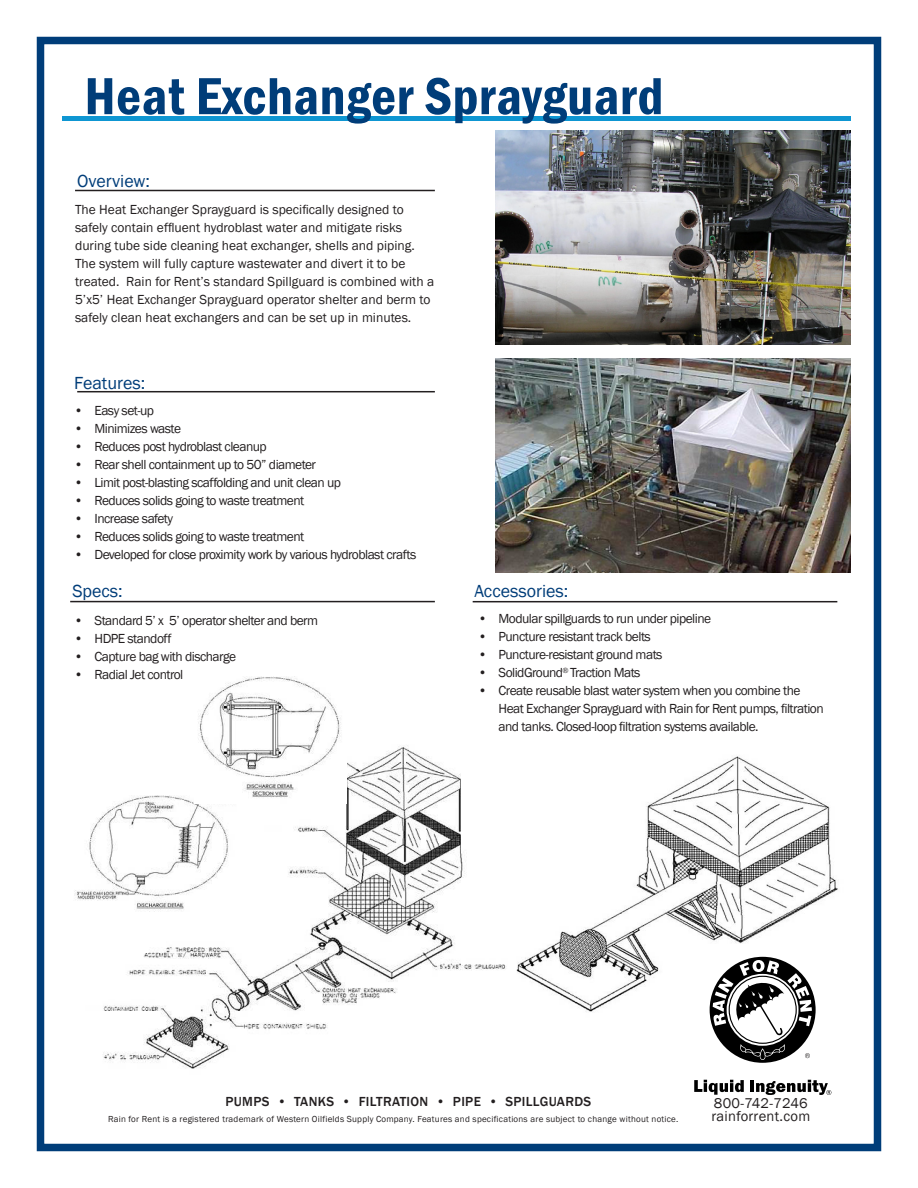
<style>
.page{position:relative;width:918px;height:1188px;background:#fff}
.page>*{position:absolute;margin:0;border:0;box-sizing:border-box;transform-origin:0 0}
.t1{font:600 condensed 54px "Franklin Gothic";letter-spacing:.01em;color:#003d79}
.t2{font:18px "Franklin Gothic";color:#003d79}
.t3{font:14.55px/13.5px "Franklin Gothic";letter-spacing:.02em;color:#231f20}
.t4{font:13.5px/18px "Franklin Gothic";letter-spacing:-.04em;color:#231f20}
.t5{font:13.5px/18px "Franklin Gothic";color:#231f20}
.t6{font:500 13.5px "Franklin Gothic";letter-spacing:.025em;color:#231f20}
.t7{font:9px "Franklin Gothic";letter-spacing:.025em;color:#231f20}
</style>
<div class="page">
<div style="left:37px;top:37px;width:844px;height:1114px;border:8px solid #003d79"></div>
<img style="left:516px;top:756px;width:322px;height:256px">
<img style="left:103px;top:745px;width:403px;height:324px">
<hr style="left:62px;top:117px;width:788px;height:4px;background:#0e96d2">
<img style="left:495px;top:130px;width:355px;height:215px">
<img style="left:495px;top:358px;width:355px;height:215px">
<hr style="left:75px;top:190px;width:360px;height:1px;background:#231f20">
<hr style="left:77px;top:391px;width:358px;height:1px;background:#231f20">
<hr style="left:70px;top:601px;width:365px;height:1px;background:#231f20">
<hr style="left:473px;top:601px;width:364px;height:1px;background:#231f20">
<img style="left:74px;top:787px;width:163px;height:135px">
<svg style="left:694px;top:1080px;width:50px;height:15px"></svg>
<hr style="left:750px;top:1080px;width:4px;height:12px;background:#000">
<svg style="left:710px;top:957px;width:106px;height:106px"></svg>
<svg style="left:756px;top:1080px;width:75px;height:15px"></svg>
<img style="left:195px;top:676px;width:152px;height:128px">
<h1 class="t1" style="left:84px;top:74px;width:580px">Heat Exchanger Sprayguard</h1>
<h2 class="t2" style="left:77px;top:173px;width:74px">Overview:</h2>
<p class="t5" style="left:75px;top:201px;width:361px">The Heat Exchanger Sprayguard is specifically designed to safely contain effluent hydroblast water and mitigate risks during tube side cleaning heat exchanger, shells and piping.<br>The system will fully capture wastewater and divert it to be treated. Rain for Rent’s standard Spillguard is combined with a 5’x5’ Heat Exchanger Sprayguard operator shelter and berm to safely clean heat exchangers and can be set up in minutes.</p>
<h2 class="t2" style="left:74px;top:375px;width:73px">Features:</h2>
<p class="t4" style="left:74px;top:402px;width:81px">• Easy set-up</p>
<p class="t4" style="left:74px;top:420px;width:108px">• Minimizes waste</p>
<p class="t4" style="left:74px;top:438px;width:194px">• Reduces post hydroblast cleanup</p>
<p class="t4" style="left:74px;top:456px;width:243px">• Rear shell containment up to 50” diameter</p>
<p class="t4" style="left:74px;top:474px;width:268px">• Limit post-blasting scaffolding and unit clean up</p>
<p class="t4" style="left:74px;top:492px;width:232px">• Reduces solids going to waste treatment</p>
<p class="t4" style="left:74px;top:510px;width:100px">• Increase safety</p>
<p class="t4" style="left:74px;top:528px;width:232px">• Reduces solids going to waste treatment</p>
<p class="t4" style="left:74px;top:546px;width:344px">• Developed for close proximity work by various hydroblast crafts</p>
<h2 class="t2" style="left:72px;top:584px;width:52px">Specs:</h2>
<p class="t4" style="left:74px;top:612px;width:245px">• Standard 5’ x 5’ operator shelter and berm</p>
<p class="t4" style="left:74px;top:630px;width:99px">• HDPE standoff</p>
<p class="t4" style="left:74px;top:648px;width:163px">• Capture bag with discharge</p>
<p class="t4" style="left:74px;top:666px;width:111px">• Radial Jet control</p>
<h2 class="t2" style="left:474px;top:580px;width:95px">Accessories:</h2>
<p class="t4" style="left:478px;top:610px;width:234px">• Modular spillguards to run under pipeline</p>
<p class="t4" style="left:478px;top:628px;width:174px">• Puncture resistant track belts</p>
<p class="t4" style="left:478px;top:646px;width:186px">• Puncture-resistant ground mats</p>
<p class="t4" style="left:478px;top:664px;width:164px">• SolidGround<sup>®</sup> Traction Mats</p>
<p class="t4" style="left:499px;top:682px;width:327px;text-indent:-20px">• Create reusable blast water system when you combine the<br>Heat Exchanger Sprayguard with Rain for Rent pumps, filtration and tanks. Closed-loop filtration systems available.</p>
<p class="t6" style="left:226px;top:1093px;width:367px">PUMPS • TANKS • FILTRATION • PIPE • SPILLGUARDS</p>
<p class="t7" style="left:108px;top:1113px;width:572px">Rain for Rent is a registered trademark of Western Oilfields Supply Company. Features and specifications are subject to change without notice.</p>
<p class="t3" style="left:711px;top:1097px;width:100px">800-742-7246 rainforrent.com</p>
</div>
